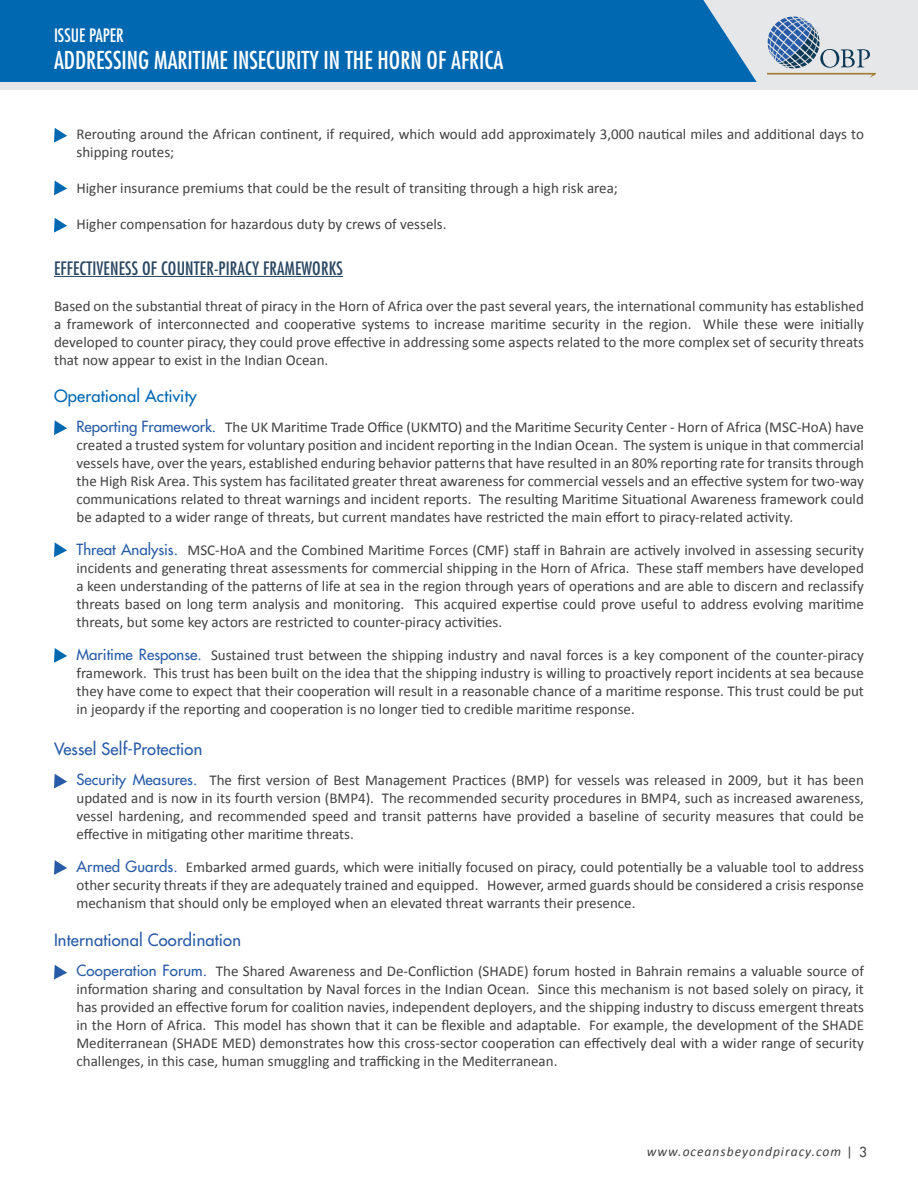
<style>
.page{position:relative;width:918px;height:1188px;background:#fff}
.page>*{position:absolute;margin:0;border:0;box-sizing:border-box;transform-origin:0 0}
.t1{font:condensed 24px "Futura Std";color:#fff}
.t2{font:condensed 18px "Futura Std";letter-spacing:.01em;color:#294662}
.t3{font:condensed 18px "Futura Std";color:#fff}
.t4{font:500 16.5px "Futura Std";letter-spacing:.01em;color:#285ba7}
.t5{font:500 16.5px "Futura Std";letter-spacing:.01em;color:#0067b1}
.t6{font:15px/18px "Calibri";color:#414042;text-align:justify}
.t7{font:italic 13.5px "Calibri";letter-spacing:.075em;color:#414042}
.s1{font-family:"Futura Std";font-weight:500;color:#285ba7}
.s2{font-style:normal}
.s3{font-family:"Futura Std";font-weight:500;font-style:normal}
</style>
<div class="page">
<div style="left:0;top:0;width:918px;height:87px;background:#0067b1"></div>
<svg style="left:695px;top:0;width:223px;height:83px"></svg>
<hr style="left:54px;top:276px;width:289px;height:1px;background:#294662">
<div style="left:1px;top:83px;width:917px;height:7px;background:#e6e7e8"></div>
<svg style="left:54px;top:128px;width:13px;height:15px"></svg>
<svg style="left:54px;top:420px;width:13px;height:15px"></svg>
<svg style="left:54px;top:181px;width:13px;height:14px"></svg>
<svg style="left:54px;top:542px;width:13px;height:15px"></svg>
<svg style="left:54px;top:218px;width:13px;height:15px"></svg>
<svg style="left:54px;top:648px;width:13px;height:15px"></svg>
<svg style="left:54px;top:774px;width:13px;height:14px"></svg>
<svg style="left:54px;top:860px;width:13px;height:15px"></svg>
<svg style="left:54px;top:965px;width:13px;height:15px"></svg>
<p class="t3" style="left:54px;top:24px;width:71px">ISSUE PAPER</p>
<h1 class="t1" style="left:54px;top:46px;width:451px">ADDRESSING MARITIME INSECURITY IN THE HORN OF AFRICA</h1>
<p class="t6" style="left:76px;top:125px;width:789px;text-indent:-22px">• Rerouting around the African continent, if required, which would add approximately 3,000 nautical miles and additional days to shipping routes;</p>
<p class="t6" style="left:54px;top:179px;width:565px">• Higher insurance premiums that could be the result of transiting through a high risk area;</p>
<p class="t6" style="left:54px;top:215px;width:394px">• Higher compensation for hazardous duty by crews of vessels.</p>
<p class="t2" style="left:54px;top:257px;width:290px">EFFECTIVENESS OF COUNTER-PIRACY FRAMEWORKS</p>
<p class="t6" style="left:54px;top:297px;width:811px">Based on the substantial threat of piracy in the Horn of Africa over the past several years, the international community has established a framework of interconnected and cooperative systems to increase maritime security in the region. While these were initially developed to counter piracy, they could prove effective in addressing some aspects related to the more complex set of security threats that now appear to exist in the Indian Ocean.</p>
<p class="t5" style="left:54px;top:386px;width:144px">Operational Activity</p>
<p class="t6" style="left:76px;top:419px;width:789px;text-indent:-22px">• <span class="s1">Reporting Framework.</span> The UK Maritime Trade Office (UKMTO) and the Maritime Security Center - Horn of Africa (MSC-HoA) have created a trusted system for voluntary position and incident reporting in the Indian Ocean. The system is unique in that commercial vessels have, over the years, established enduring behavior patterns that have resulted in an 80% reporting rate for transits through the High Risk Area. This system has facilitated greater threat awareness for commercial vessels and an effective system for two-way communications related to threat warnings and incident reports. The resulting Maritime Situational Awareness framework could be adapted to a wider range of threats, but current mandates have restricted the main effort to piracy-related activity.</p>
<p class="t6" style="left:76px;top:542px;width:789px;text-indent:-22px">• <span class="s1">Threat Analysis.</span> MSC-HoA and the Combined Maritime Forces (CMF) staff in Bahrain are actively involved in assessing security incidents and generating threat assessments for commercial shipping in the Horn of Africa. These staff members have developed a keen understanding of the patterns of life at sea in the region through years of operations and are able to discern and reclassify threats based on long term analysis and monitoring. This acquired expertise could prove useful to address evolving maritime threats, but some key actors are restricted to counter-piracy activities.</p>
<p class="t6" style="left:76px;top:647px;width:789px;text-indent:-22px">• <span class="s1">Maritime Response.</span> Sustained trust between the shipping industry and naval forces is a key component of the counter-piracy framework. This trust has been built on the idea that the shipping industry is willing to proactively report incidents at sea because they have come to expect that their cooperation will result in a reasonable chance of a maritime response. This trust could be put in jeopardy if the reporting and cooperation is no longer tied to credible maritime response.</p>
<p class="t4" style="left:54px;top:739px;width:150px">Vessel Self-Protection</p>
<p class="t6" style="left:76px;top:771px;width:789px;text-indent:-22px">• <span class="s1">Security Measures.</span> The first version of Best Management Practices (BMP) for vessels was released in 2009, but it has been updated and is now in its fourth version (BMP4). The recommended security procedures in BMP4, such as increased awareness, vessel hardening, and recommended speed and transit patterns have provided a baseline of security measures that could be effective in mitigating other maritime threats.</p>
<p class="t6" style="left:76px;top:858px;width:789px;text-indent:-22px">• <span class="s1">Armed Guards.</span> Embarked armed guards, which were initially focused on piracy, could potentially be a valuable tool to address other security threats if they are adequately trained and equipped. However, armed guards should be considered a crisis response mechanism that should only be employed when an elevated threat warrants their presence.</p>
<p class="t4" style="left:54px;top:930px;width:188px">International Coordination</p>
<p class="t6" style="left:76px;top:962px;width:789px;text-indent:-22px">• <span class="s1">Cooperation Forum.</span> The Shared Awareness and De-Confliction (SHADE) forum hosted in Bahrain remains a valuable source of information sharing and consultation by Naval forces in the Indian Ocean. Since this mechanism is not based solely on piracy, it has provided an effective forum for coalition navies, independent deployers, and the shipping industry to discuss emergent threats in the Horn of Africa. This model has shown that it can be flexible and adaptable. For example, the development of the SHADE Mediterranean (SHADE MED) demonstrates how this cross-sector cooperation can effectively deal with a wider range of security challenges, in this case, human smuggling and trafficking in the Mediterranean.</p>
<p class="t7" style="left:647px;top:1142px;width:221px">www.oceansbeyondpiracy.com <span class="s2">|</span> <span class="s3">3</span></p>
</div>
